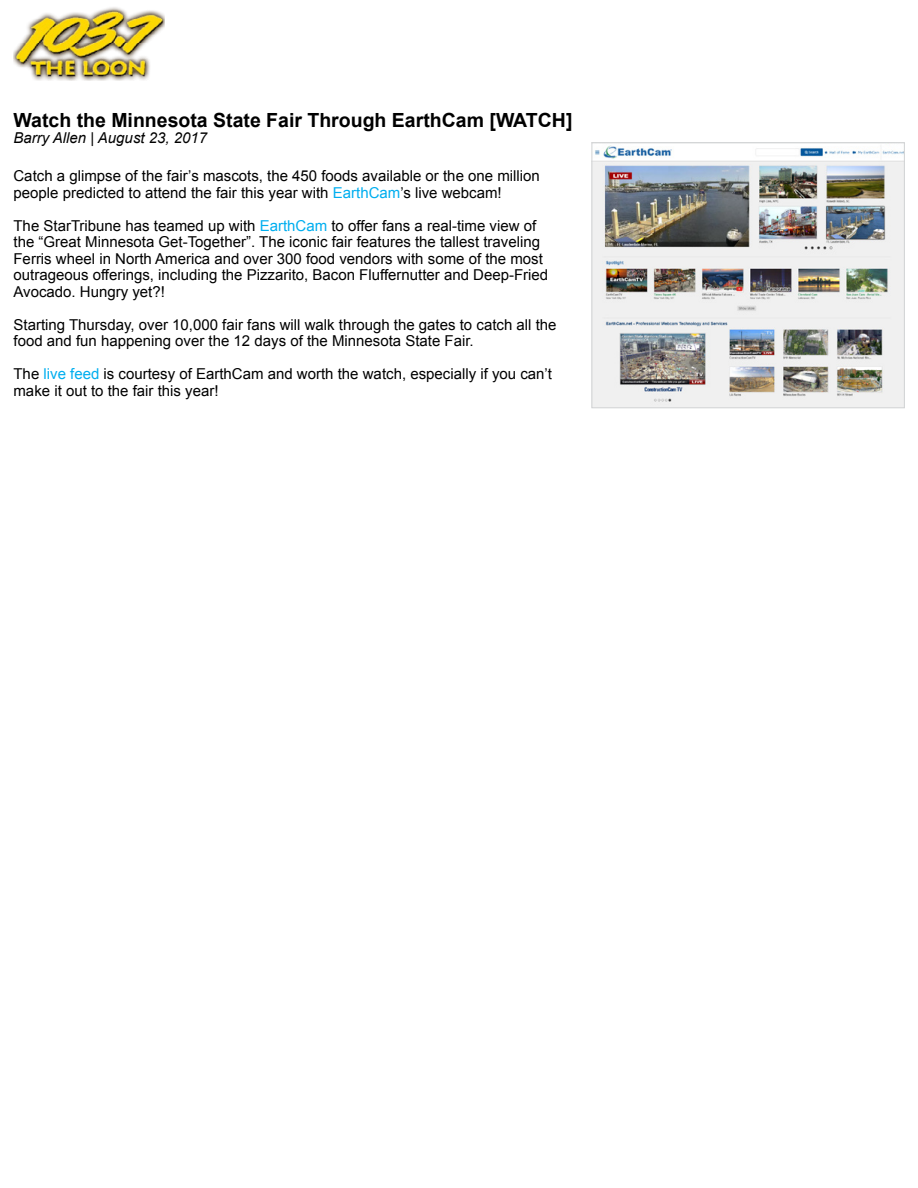
<style>
.page{position:relative;width:918px;height:1188px;background:#fff}
.page>*{position:absolute;margin:0;border:0;box-sizing:border-box;transform-origin:0 0}
.t1{font:700 19.5px "Arial";color:#000}
.t2{font:15px/16.5px "Arial";color:#000}
.t3{font:italic 15px "Arial";color:#000}
.s1{color:#00aeef}
</style>
<div class="page">
<img style="left:14px;top:7px;width:151px;height:74px">
<img style="left:594px;top:145px;width:308px;height:261px">
<div style="left:592px;top:143px;width:312px;height:265px;border:1px solid #d1d3d4"></div>
<h1 class="t1" style="left:14px;top:107px;width:561px">Watch the Minnesota State Fair Through EarthCam [WATCH]</h1>
<p class="t3" style="left:14px;top:128px;width:195px">Barry Allen | August 23, 2017</p>
<p class="t2" style="left:14px;top:168px;width:528px">Catch a glimpse of the fair’s mascots, the 450 foods available or the one million people predicted to attend the fair this year with <span class="s1">EarthCam</span>’s live webcam!</p>
<p class="t2" style="left:14px;top:217px;width:536px">The StarTribune has teamed up with <span class="s1">EarthCam</span> to offer fans a real-time view of the “Great Minnesota Get-Together”. The iconic fair features the tallest traveling Ferris wheel in North America and over 300 food vendors with some of the most outrageous offerings, including the Pizzarito, Bacon Fluffernutter and Deep-Fried Avocado. Hungry yet?!</p>
<p class="t2" style="left:14px;top:316px;width:545px">Starting Thursday, over 10,000 fair fans will walk through the gates to catch all the food and fun happening over the 12 days of the Minnesota State Fair.</p>
<p class="t2" style="left:14px;top:366px;width:540px">The <span class="s1">live feed</span> is courtesy of EarthCam and worth the watch, especially if you can’t make it out to the fair this year!</p>
</div>
